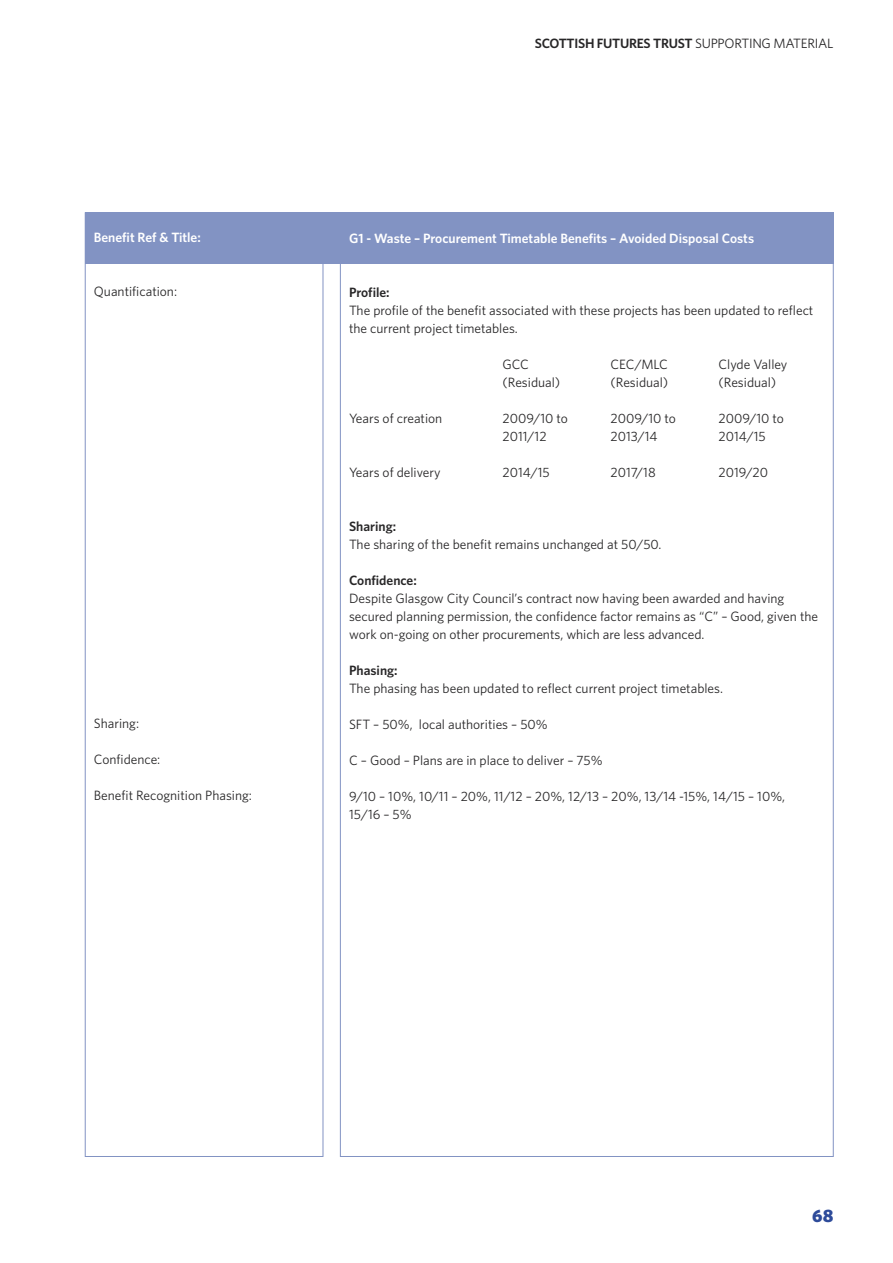
<style>
.page{position:relative;width:893px;height:1263px;background:#fff}
.page>*{position:absolute;margin:0;border:0;box-sizing:border-box;transform-origin:0 0}
.t1{font:900 18px "Whitney";color:#2e4b9a}
.t2{font:13.5px/18px "Whitney";color:#272627}
.t3{font:600 13.5px "Whitney";color:#fff}
.t4{font:600 13.5px "Whitney";letter-spacing:-.02em;color:#272627}
.t5{font:600 13.5px "Whitney";color:#272627}
.s1{font-weight:400}
</style>
<div class="page">
<div style="left:85px;top:213px;width:748px;height:51px;background:#8293c3"></div>
<div style="left:85px;top:213px;width:238px;height:944px;border:1px solid #8293c3"></div>
<p class="t3" style="left:94px;top:229px;width:108px">Benefit Ref &amp; Title:</p>
<p class="t2" style="left:94px;top:282px;width:85px">Quantification:</p>
<p class="t2" style="left:94px;top:714px;width:47px">Sharing:</p>
<p class="t2" style="left:94px;top:750px;width:68px">Confidence:</p>
<p class="t2" style="left:94px;top:786px;width:160px">Benefit Recognition Phasing:</p>
<p class="t4" style="left:535px;top:36px;width:300px">SCOTTISH FUTURES TRUST <span class="s1">SUPPORTING MATERIAL</span></p>
<p class="t3" style="left:349px;top:230px;width:407px">G1 - Waste – Procurement Timetable Benefits – Avoided Disposal Costs</p>
<p class="t5" style="left:349px;top:284px;width:42px">Profile:</p>
<p class="t2" style="left:349px;top:301px;width:466px">The profile of the benefit associated with these projects has been updated to reflect the current project timetables.</p>
<p class="t2" style="left:503px;top:355px;width:28px">GCC</p>
<p class="t2" style="left:611px;top:355px;width:59px">CEC/MLC</p>
<p class="t2" style="left:719px;top:355px;width:70px">Clyde Valley</p>
<p class="t2" style="left:503px;top:373px;width:59px">(Residual)</p>
<p class="t2" style="left:611px;top:373px;width:59px">(Residual)</p>
<p class="t2" style="left:719px;top:373px;width:59px">(Residual)</p>
<p class="t2" style="left:349px;top:409px;width:95px">Years of creation</p>
<p class="t2" style="left:503px;top:409px;width:67px">2009/10 to</p>
<p class="t2" style="left:611px;top:409px;width:67px">2009/10 to</p>
<p class="t2" style="left:719px;top:409px;width:67px">2009/10 to</p>
<p class="t2" style="left:503px;top:427px;width:45px">2011/12</p>
<p class="t2" style="left:611px;top:427px;width:48px">2013/14</p>
<p class="t2" style="left:719px;top:427px;width:49px">2014/15</p>
<p class="t2" style="left:349px;top:463px;width:93px">Years of delivery</p>
<p class="t2" style="left:503px;top:463px;width:49px">2014/15</p>
<p class="t2" style="left:611px;top:463px;width:47px">2017/18</p>
<p class="t2" style="left:719px;top:463px;width:51px">2019/20</p>
<p class="t5" style="left:349px;top:518px;width:49px">Sharing:</p>
<p class="t2" style="left:349px;top:535px;width:314px">The sharing of the benefit remains unchanged at 50/50.</p>
<p class="t5" style="left:349px;top:572px;width:69px">Confidence:</p>
<p class="t2" style="left:349px;top:589px;width:471px">Despite Glasgow City Council’s contract now having been awarded and having secured planning permission, the confidence factor remains as “C” – Good, given the work on-going on other procurements, which are less advanced.</p>
<p class="t5" style="left:349px;top:662px;width:50px">Phasing:</p>
<p class="t2" style="left:349px;top:679px;width:375px">The phasing has been updated to reflect current project timetables.</p>
<p class="t2" style="left:349px;top:715px;width:200px">SFT – 50%, local authorities – 50%</p>
<p class="t2" style="left:349px;top:751px;width:255px">C – Good – Plans are in place to deliver – 75%</p>
<p class="t2" style="left:349px;top:787px;width:438px">9/10 – 10%, 10/11 – 20%, 11/12 – 20%, 12/13 – 20%, 13/14 -15%, 14/15 – 10%,<br>15/16 – 5%</p>
<h1 class="t1" style="left:812px;top:1205px;width:23px">68</h1>
</div>
